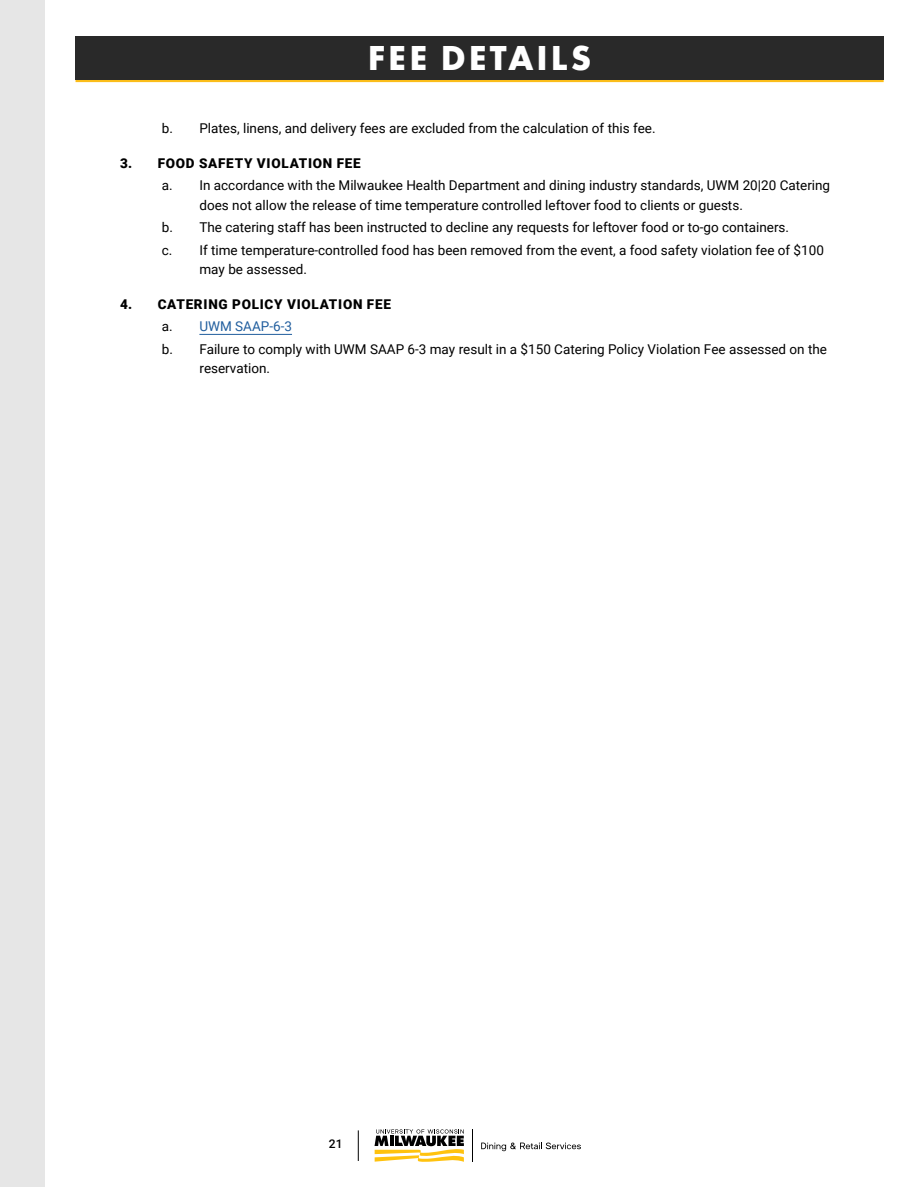
<style>
.page{position:relative;width:918px;height:1188px;background:#fff}
.page>*{position:absolute;margin:0;border:0;box-sizing:border-box;transform-origin:0 0}
.t1{font:700 36px "Futura PT";letter-spacing:.085em;color:#fff}
.t2{font:13.5px/22.5px "Roboto";color:#000}
.t3{font:900 13.5px "Roboto";letter-spacing:.055em;color:#000}
.t4{font:500 12px "Roboto";color:#000}
.s1{font-weight:900}
.s2{color:#215e9e}
</style>
<div class="page">
<hr style="left:358px;top:1130px;width:1px;height:31px;background:#000">
<svg style="left:481px;top:1143px;width:100px;height:8px"></svg>
<hr style="left:473px;top:1129px;width:1px;height:33px;background:#000">
<svg style="left:375px;top:1129px;width:89px;height:33px"></svg>
<hr style="left:76px;top:79px;width:808px;height:3px;background:#fbbd1a">
<div style="left:76px;top:36px;width:808px;height:43px;background:#292929"></div>
<div style="left:0;top:0;width:45px;height:1186px;background:#e6e6e6"></div>
<hr style="left:199px;top:334px;width:93px;height:1px;background:#215e9e">
<h1 class="t1" style="left:368px;top:35px;width:225px">FEE DETAILS</h1>
<p class="t2" style="left:162px;top:117px;width:495px">b. Plates, linens, and delivery fees are excluded from the calculation of this fee.</p>
<p class="t3" style="left:120px;top:154px;width:242px">3. FOOD SAFETY VIOLATION FEE</p>
<p class="t2" style="left:199px;top:175px;width:632px;line-height:19.5px;text-indent:-38px">a. In accordance with the Milwaukee Health Department and dining industry standards, UWM 20|20 Catering does not allow the release of time temperature controlled leftover food to clients or guests.</p>
<p class="t2" style="left:162px;top:216px;width:664px">b. The catering staff has been instructed to decline any requests for leftover food or to-go containers.<br>c. If time temperature-controlled food has been removed from the event, a food safety violation fee of $100</p>
<p class="t2" style="left:199px;top:258px;width:109px">may be assessed.</p>
<p class="t2" style="left:162px;top:292px;width:667px;text-indent:-42px"><span class="s1">4. CATERING POLICY VIOLATION FEE<br></span>a. <span class="s2">UWM SAAP-6-3<br></span>b. Failure to comply with UWM SAAP 6-3 may result in a $150 Catering Policy Violation Fee assessed on the</p>
<p class="t2" style="left:199px;top:357px;width:72px">reservation.</p>
<p class="t4" style="left:329px;top:1135px;width:15px">21</p>
</div>
